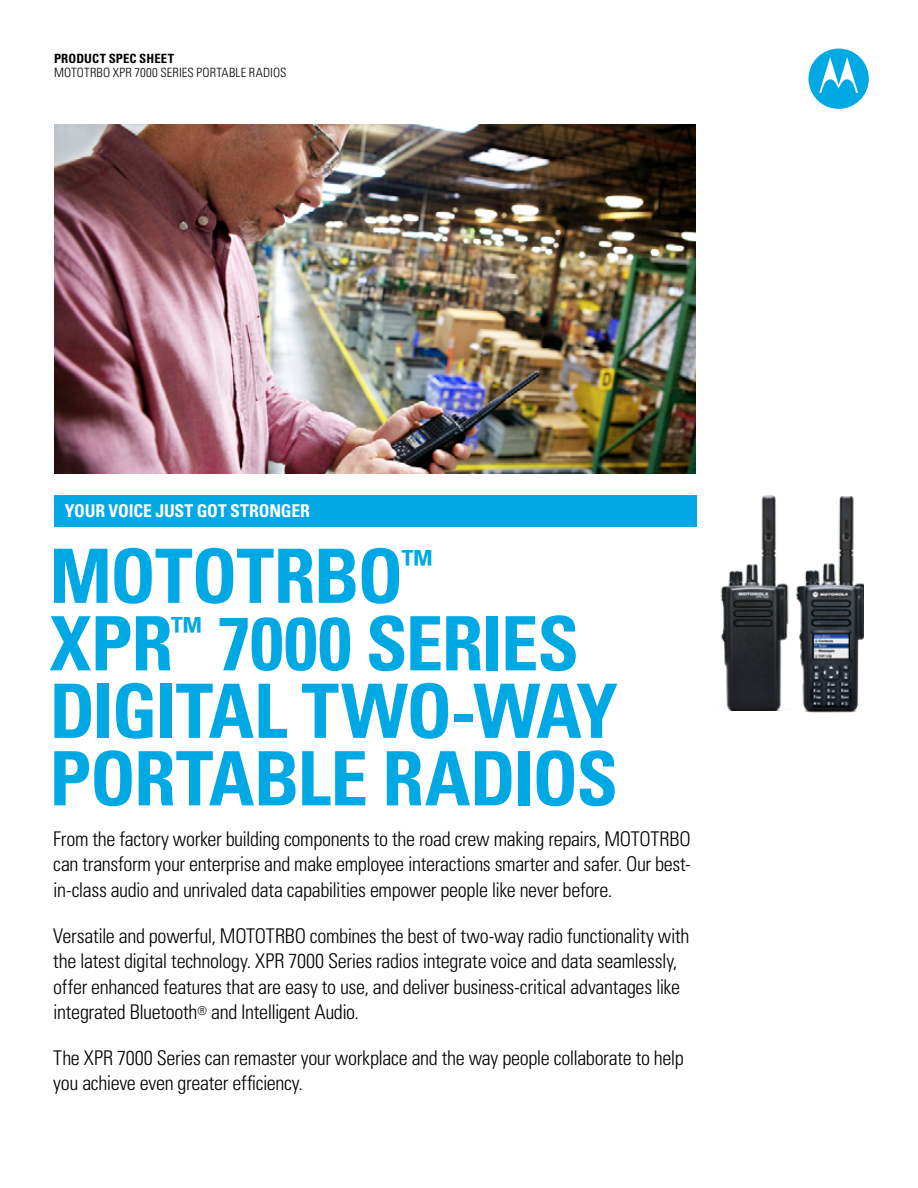
<style>
.page{position:relative;width:918px;height:1188px;background:#fff}
.page>*{position:absolute;margin:0;border:0;box-sizing:border-box;transform-origin:0 0}
.t1{font:700 condensed 75px/67.5px "Univers LT Std";letter-spacing:-.02em;color:#00a9e4}
.t2{font:300 condensed 20.25px/25.5px "Univers LT Std";letter-spacing:-.015em;color:#000}
.t3{font:700 condensed 17.7px "Univers LT Std";letter-spacing:-.01em;color:#fff}
.t4{font:300 condensed 12.75px "Univers LT Std";letter-spacing:.01em;color:#000}
.t5{font:700 condensed 12.75px "Univers LT Std";letter-spacing:.01em;color:#000}
</style>
<div class="page">
<div style="left:809px;top:49px;width:60px;height:60px;background:#00a9e4;border-radius:50%"></div>
<svg style="left:819px;top:57px;width:39px;height:36px"></svg>
<div style="left:54px;top:495px;width:643px;height:31px;background:#00a9e4"></div>
<img style="left:55px;top:124px;width:641px;height:349px">
<img style="left:720px;top:495px;width:69px;height:216px">
<img style="left:795px;top:497px;width:69px;height:215px">
<p class="t5" style="left:54px;top:51px;width:122px">PRODUCT SPEC SHEET</p>
<p class="t4" style="left:54px;top:65px;width:150px">MOTOTRBO XPR 7000 SERIES port</p>
<p class="t4" style="left:222px;top:65px;width:66px">ablE RADIOS</p>
<p class="t3" style="left:65px;top:500px;width:247px">YOUR VOICE JUST GOT STRONGER</p>
<h1 class="t1" style="left:49px;top:542px;width:570px">MOTOTRBO<sup>™<br></sup>XPR<sup>™</sup> 7000 SERIES<br>DIGITAL TWO-WAY<br>PORTABLE</h1>
<h1 class="t1" style="left:382px;top:745px;width:237px">RADIOS</h1>
<p class="t2" style="left:53px;top:826px;width:639px;text-align:justify">From the factory worker building components to the road crew making repairs, MOTOTRBO can transform your enterprise and make employee interactions smarter and safer. Our best&shy;in-class audio and unrivaled data capabilities empower people like never before.</p>
<p class="t2" style="left:53px;top:923px;width:638px">Versatile and powerful, MOTOTRBO combines the best of two-way radio functionality with the latest digital technology. XPR 7000 Series radios integrate voice and data seamlessly, offer enhanced features that are easy to use, and deliver business-critical advantages like integrated Bluetooth<sup>®</sup> and Intelligent Audio.</p>
<p class="t2" style="left:53px;top:1045px;width:632px">The XPR 7000 Series can remaster your workplace and the way people collaborate to help you achieve even greater efficiency.</p>
</div>
